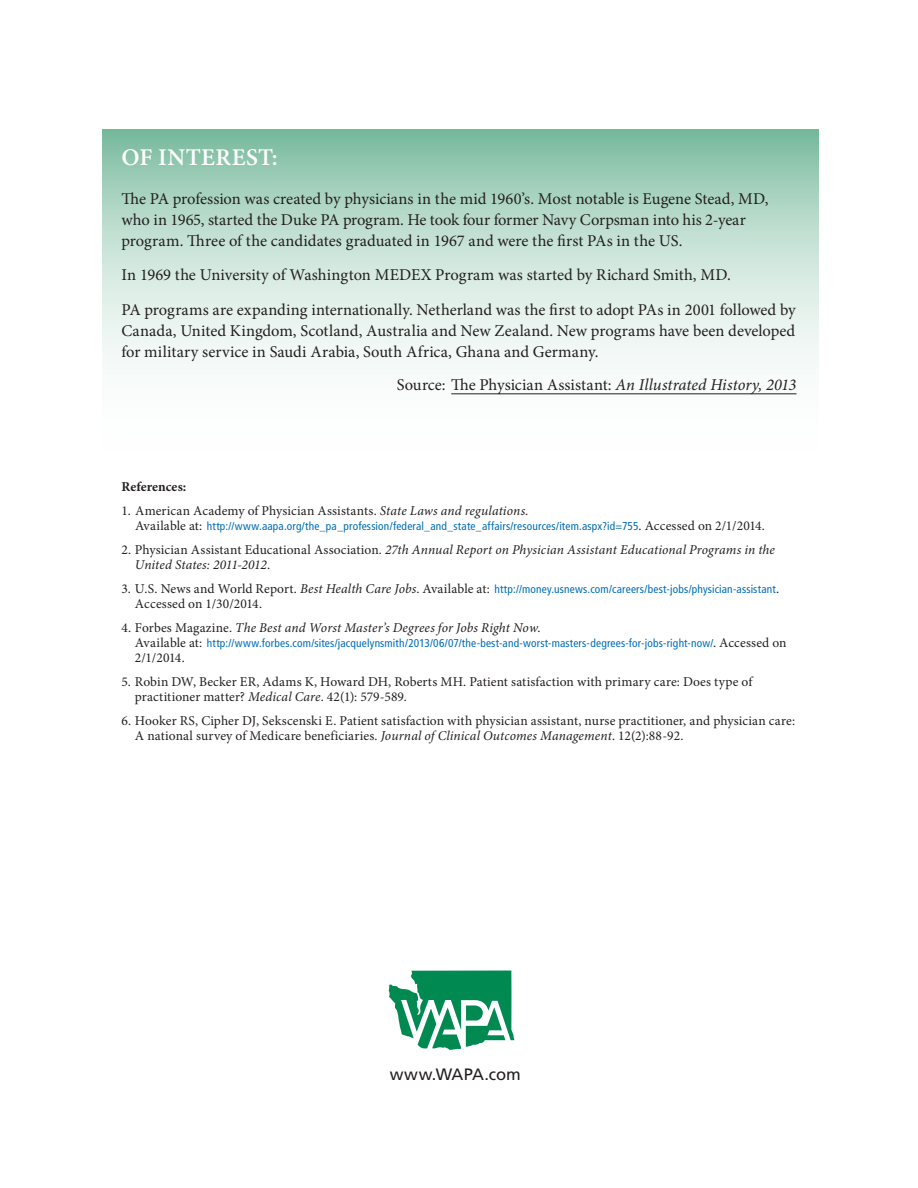
<style>
.page{position:relative;width:918px;height:1188px;background:#fff}
.page>*{position:absolute;margin:0;border:0;box-sizing:border-box;transform-origin:0 0}
.t1{font:600 24px "Minion Pro";letter-spacing:.02em;color:#fff}
.t2{font:16.5px/21px "Minion Pro";color:#231f20}
.t3{font:16.5px "Frutiger LT Std";color:#231f20}
.t4{font:13.5px/15px "Minion Pro";letter-spacing:.01em;color:#231f20}
.t5{font:italic 13.5px/15px "Minion Pro";letter-spacing:.01em;color:#231f20}
.t6{font:700 13.5px "Minion Pro";letter-spacing:.005em;color:#231f20}
.t7{font:condensed 11.4px "Frutiger LT Std";letter-spacing:.015em;color:#006db7}
.s1{font-style:italic}
.s2{font-family:"Minion Pro";font-stretch:normal;font-size:13.5px;color:#231f20}
.s3{font-style:normal}
.s4{font-family:"Minion Pro";font-style:italic;font-stretch:normal;font-size:13.5px;color:#231f20}
</style>
<div class="page">
<svg style="left:103px;top:129px;width:716px;height:266px"></svg>
<hr style="left:451px;top:394px;width:345px;height:1px;background:#231f20">
<svg style="left:389px;top:971px;width:125px;height:79px"></svg>
<h1 class="t1" style="left:122px;top:141px;width:158px">OF INTEREST:</h1>
<p class="t2" style="left:122px;top:188px;width:649px">The PA profession was created by physicians in the mid 1960’s. Most notable is Eugene Stead, MD, who in 1965, started the Duke PA program. He took four former Navy Corpsman into his 2-year program. Three of the candidates graduated in 1967 and were the first PAs in the US.</p>
<p class="t2" style="left:122px;top:258px;width:676px;line-height:34.5px">In 1969 the University of Washington MEDEX Program was started by Richard Smith, MD.<br>PA programs are expanding internationally. Netherland was the first to adopt PAs in 2001 followed by</p>
<p class="t2" style="left:122px;top:320px;width:675px">Canada, United Kingdom, Scotland, Australia and New Zealand. New programs have been developed for military service in Saudi Arabia, South Africa, Ghana and Germany.</p>
<p class="t2" style="left:397px;top:374px;width:401px">Source: The Physician Assistant: <span class="s1">An Illustrated History, 2013</span></p>
<p class="t6" style="left:122px;top:478px;width:66px">References:</p>
<p class="t4" style="left:122px;top:504px;width:408px">1. American Academy of Physician Assistants. <span class="s1">State Laws and regulations</span>.</p>
<p class="t7" style="left:135px;top:520px;width:632px"><span class="s2">Available at:</span> http://www.aapa.org/the_pa_profession/federal_and_state_affairs/resources/item.aspx?id=755<span class="s2">. Accessed on 2/1/2014.</span></p>
<p class="t5" style="left:135px;top:543px;width:642px;text-indent:-14px"><span class="s3">2. Physician Assistant Educational Association.</span> 27th Annual Report on Physician Assistant Educational Programs in the<br>United States: 2011-2012<span class="s3">.</span></p>
<p class="t7" style="left:121px;top:583px;width:659px"><span class="s2">3. U.S. News and World Report.</span> <span class="s4">Best Health Care Jobs</span><span class="s2">. Available at:</span> http://money.usnews.com/careers/best-jobs/physician-assistant<span class="s2">.</span></p>
<p class="t4" style="left:135px;top:597px;width:129px">Accessed on 1/30/2014.</p>
<p class="t5" style="left:121px;top:621px;width:421px"><span class="s3">4. Forbes Magazine.</span> The Best and Worst Master’s Degrees for Jobs Right Now<span class="s3">.</span></p>
<p class="t7" style="left:135px;top:637px;width:653px"><span class="s2">Available at:</span> http://www.forbes.com/sites/jacquelynsmith/2013/06/07/the-best-and-worst-masters-degrees-for-jobs-right-now/<span class="s2">. Accessed on</span></p>
<p class="t4" style="left:135px;top:651px;width:51px">2/1/2014.</p>
<p class="t4" style="left:135px;top:675px;width:619px;text-indent:-14px">5. Robin DW, Becker ER, Adams K, Howard DH, Roberts MH. Patient satisfaction with primary care: Does type of practitioner matter? <span class="s1">Medical Care</span>. 42(1): 579-589.</p>
<p class="t4" style="left:135px;top:714px;width:662px;text-indent:-14px">6. Hooker RS, Cipher DJ, Sekscenski E. Patient satisfaction with physician assistant, nurse practitioner, and physician care:<br>A national survey of Medicare beneficiaries. <span class="s1">Journal of Clinical Outcomes Management</span>. 12(2):88-92.</p>
<p class="t3" style="left:390px;top:1065px;width:132px">www.WAPA.com</p>
</div>
